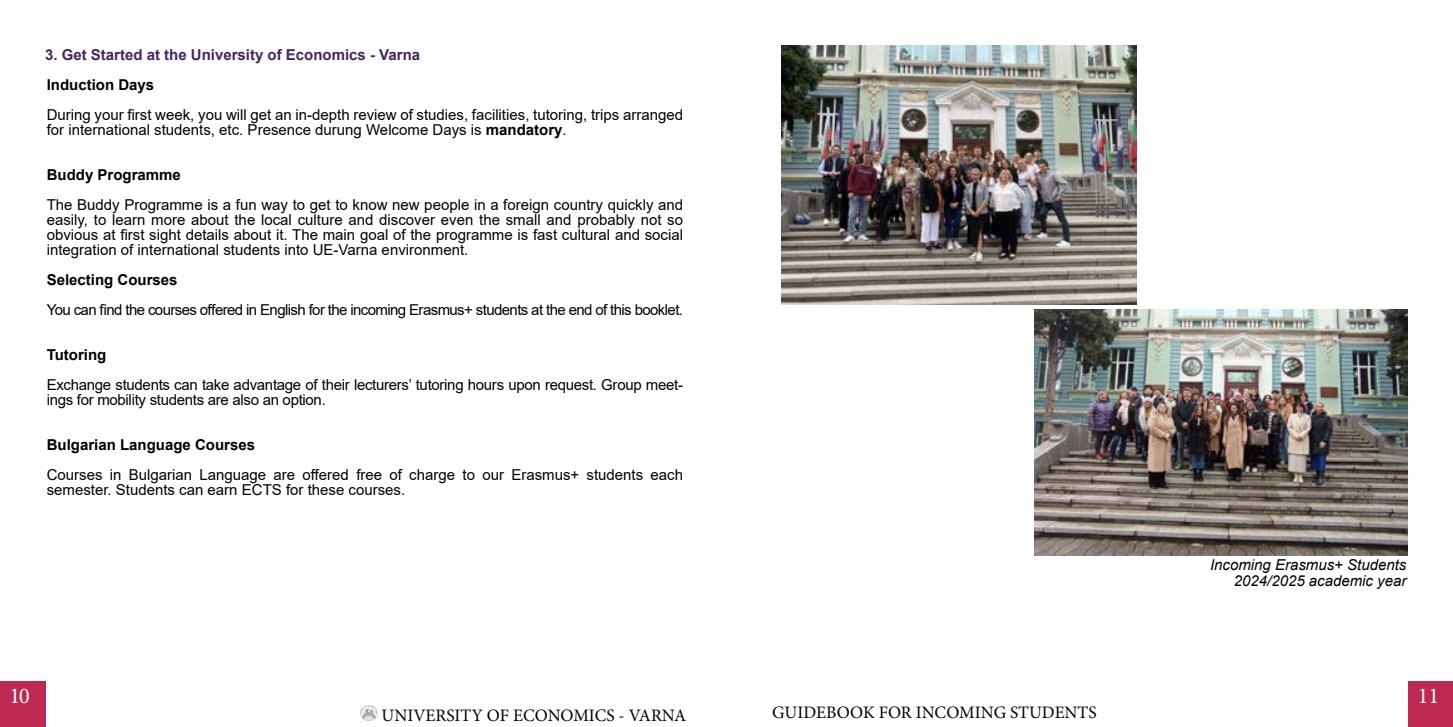
<style>
.page{position:relative;width:1453px;height:727px;background:#fff}
.page>*{position:absolute;margin:0;border:0;box-sizing:border-box;transform-origin:0 0}
.t1{font:700 22.5px "Arial";color:#fff}
.t2{font:22.5px "Minion Pro";color:#fff}
.t3{font:17.5px "Minion Pro";color:#000}
.t4{font:15px/15px "Arial";color:#000}
.t5{font:15px/15px "Arial";letter-spacing:-.02em;color:#000}
.t6{font:15px "Arial";letter-spacing:-.04em;color:#000}
.t7{font:700 15px "Arial";color:#000}
.t8{font:italic 15px/15px "Arial";color:#000;text-align:right}
.t9{font:700 15px "Arial";color:#45255e}
.t10{font:15px "Minion Pro";color:#000;scale:1.5 1}
.s1{font-weight:700}
</style>
<div class="page">
<div style="left:0;top:681px;width:45px;height:45px;background:#be2951"></div>
<div style="left:1408px;top:681px;width:45px;height:45px;background:#be2951"></div>
<img style="left:360px;top:705px;width:17px;height:15px">
<img style="left:1034px;top:309px;width:374px;height:246px">
<img style="left:781px;top:45px;width:355px;height:259px">
<p class="t9" style="left:45px;top:44px;width:377px">3. Get Started at the University of Economics - Varna</p>
<p class="t7" style="left:47px;top:74px;width:109px">Induction Days</p>
<p class="t4" style="left:47px;top:107px;width:638px">During your first week, you will get an in-depth review of studies, facilities, tutoring, trips arranged for international students, etc. Presence durung Welcome Days is <span class="s1">mandatory</span>.</p>
<p class="t7" style="left:47px;top:164px;width:136px">Buddy Programme</p>
<p class="t4" style="left:47px;top:197px;width:638px;text-align:justify">The Buddy Programme is a fun way to get to know new people in a foreign country quickly and easily, to learn more about the local culture and discover even the small and probably not so obvious at first sight details about it. The main goal of the programme is fast cultural and social integration of international students into UE-Varna environment.</p>
<p class="t7" style="left:47px;top:269px;width:132px">Selecting Courses</p>
<p class="t6" style="left:47px;top:299px;width:638px">You can find the courses offered in English for the incoming Erasmus+ students at the end of this booklet.</p>
<p class="t7" style="left:47px;top:344px;width:61px">Tutoring</p>
<p class="t5" style="left:47px;top:377px;width:638px">Exchange students can take advantage of their lecturers’ tutoring hours upon request. Group meet&shy;ings for mobility students are also an option.</p>
<p class="t7" style="left:47px;top:434px;width:210px">Bulgarian Language Courses</p>
<p class="t4" style="left:47px;top:467px;width:638px">Courses in Bulgarian Language are offered free of charge to our Erasmus+ students each semester. Students can earn ECTS for these courses.</p>
<h1 class="t1" style="left:18px;top:680px;width:27px">10</h1>
<h1 class="t2" style="left:11px;top:680px;width:20px">10</h1>
<p class="t10" style="left:1020px;top:693px;width:16px">na</p>
<p class="t3" style="left:381px;top:703px;width:306px">UNIVERSITY OF ECONOMICS - VARNA</p>
<p class="t3" style="left:772px;top:700px;width:326px">GUIDEBOOK FOR INCOMING STUDENTS</p>
<p class="t8" style="left:1210px;top:557px;width:198px">Incoming Erasmus+ Students<br>2024/2025 academic year</p>
<h1 class="t1" style="left:1411px;top:680px;width:25px">11</h1>
<h1 class="t2" style="left:1418px;top:680px;width:23px">11</h1>
</div>
